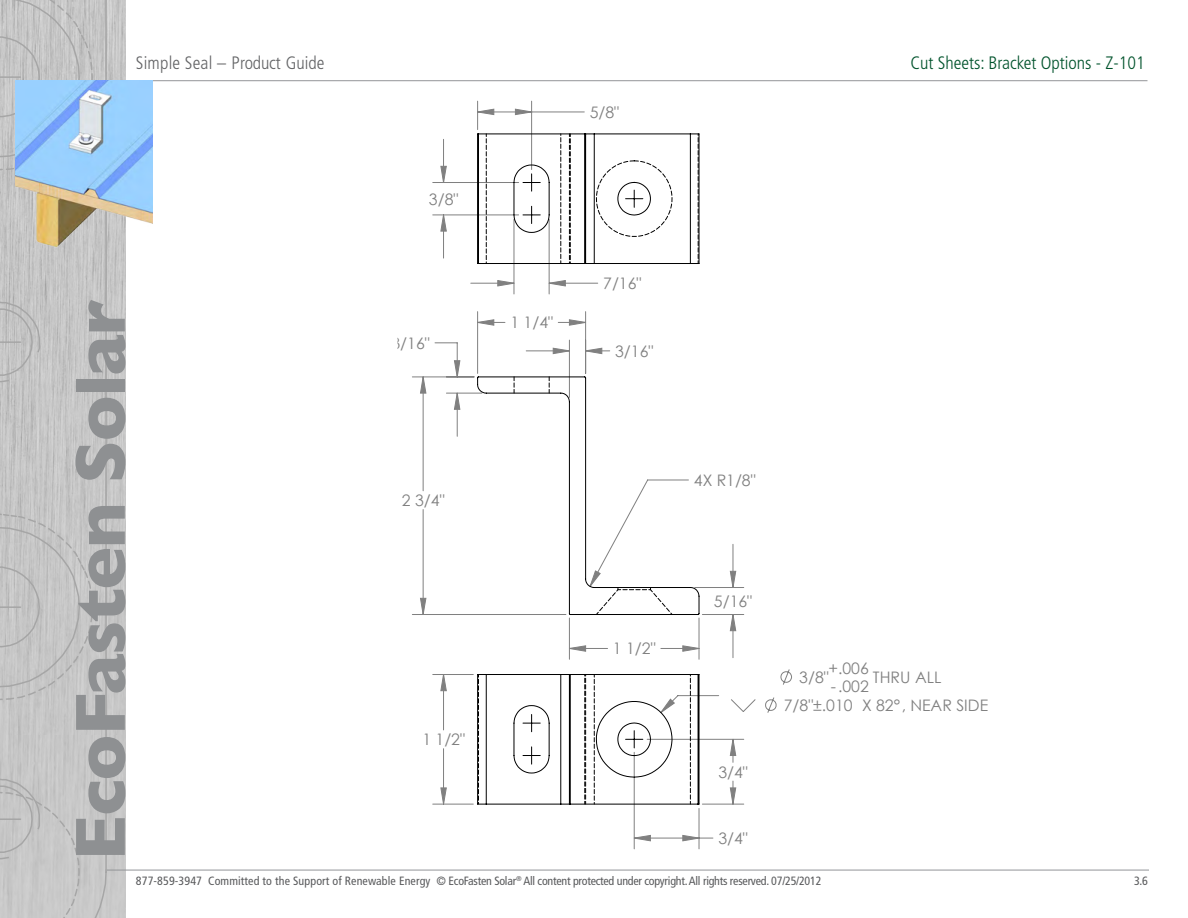
<style>
.page{position:relative;width:1188px;height:918px;background:#fff}
.page>*{position:absolute;margin:0;border:0;box-sizing:border-box;transform-origin:0 0}
.t1{font:700 72px "Gill Sans";letter-spacing:-.02em;color:#8e9092}
.t2{font:300 condensed 18px "Frutiger";color:#00532c}
.t3{font:300 condensed 18px "Frutiger";letter-spacing:.01em;color:#636466}
.t4{font:15.9px "Century Gothic";color:#808080}
.t5{font:condensed 12px "Frutiger";letter-spacing:-.02em;color:#58595b}
</style>
<div class="page">
<img style="left:108px;top:0;width:18px;height:918px">
<hr style="left:105px;top:870px;width:1044px;height:1px;background:#939598">
<svg style="left:94px;top:0;width:14px;height:918px"></svg>
<svg style="left:0;top:0;width:94px;height:918px"></svg>
<hr style="left:107px;top:80px;width:1041px;height:1px;background:#939598">
<img style="left:15px;top:80px;width:138px;height:171px">
<svg style="left:420px;top:109px;width:316px;height:732px"></svg>
<svg style="left:476px;top:376px;width:224px;height:240px"></svg>
<svg style="left:549px;top:377px;width:1px;height:16px"></svg>
<svg style="left:514px;top:377px;width:1px;height:16px"></svg>
<svg style="left:596px;top:587px;width:77px;height:28px"></svg>
<svg style="left:477px;top:674px;width:223px;height:131px"></svg>
<svg style="left:477px;top:133px;width:223px;height:131px"></svg>
<h2 class="t3" style="left:136px;top:52px;width:190px">Simple Seal – Product Guide</h2>
<h3 class="t4" style="left:590px;top:101px;width:31px">5/8"</h3>
<h2 class="t2" style="left:911px;top:52px;width:236px">Cut Sheets: Bracket Options - Z-101</h2>
<h3 class="t4" style="left:429px;top:188px;width:31px">3/8"</h3>
<h1 class="t1" style="left:58px;top:861px;width:563px;rotate:-90deg">EcoFasten Solar</h1>
<h3 class="t4" style="left:392px;top:332px;width:40px">3/16"</h3>
<h3 class="t4" style="left:402px;top:489px;width:44px">2 3/4"</h3>
<h3 class="t4" style="left:510px;top:312px;width:44px">1 1/4"</h3>
<h3 class="t4" style="left:422px;top:728px;width:44px">1 1/2"</h3>
<h3 class="t4" style="left:603px;top:272px;width:40px">7/16"</h3>
<h3 class="t4" style="left:615px;top:340px;width:40px">3/16"</h3>
<h3 class="t4" style="left:694px;top:469px;width:63px">4X R1/8"</h3>
<h3 class="t4" style="left:613px;top:638px;width:44px">1 1/2"</h3>
<h3 class="t4" style="left:714px;top:590px;width:40px">5/16"</h3>
<h3 class="t4" style="left:718px;top:761px;width:31px">3/4"</h3>
<h3 class="t4" style="left:718px;top:827px;width:31px">3/4"</h3>
<h3 class="t4" style="left:829px;top:657px;width:42px">+.006</h3>
<h3 class="t4" style="left:799px;top:666px;width:31px">3/8"</h3>
<h3 class="t4" style="left:873px;top:666px;width:70px">THRU ALL</h3>
<h3 class="t4" style="left:831px;top:675px;width:40px">-.002</h3>
<h3 class="t4" style="left:784px;top:694px;width:206px">7/8"±.010 X 82°, NEAR SIDE</h3>
<p class="t5" style="left:136px;top:874px;width:687px">877-859-3947 Committed to the Support of Renewable Energy © EcoFasten Solar<sup>®</sup> All content protected under copyright. All rights reserved. 07/25/2012</p>
<p class="t5" style="left:1134px;top:873px;width:15px">3.6</p>
</div>
